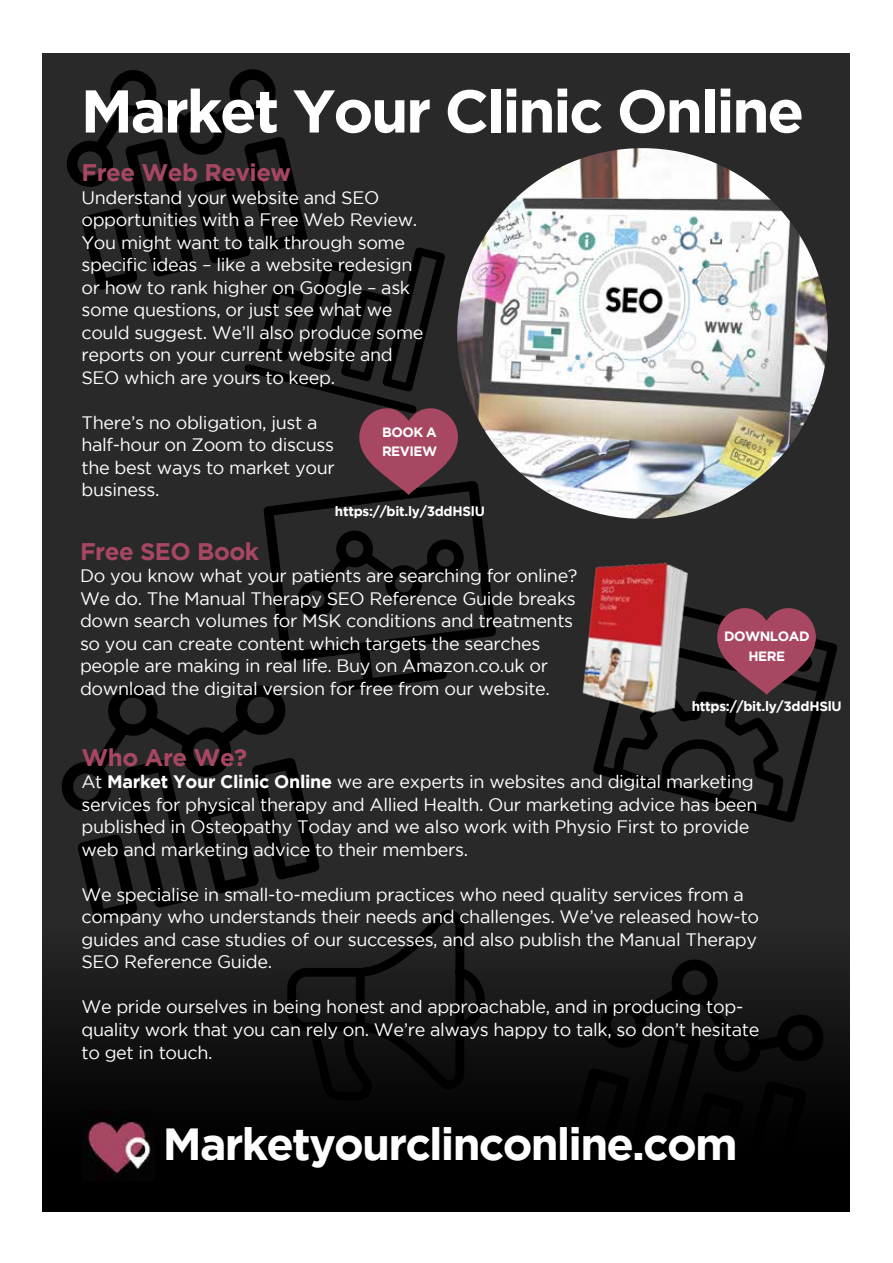
<style>
.page{position:relative;width:893px;height:1263px;background:#fff}
.page>*{position:absolute;margin:0;border:0;box-sizing:border-box;transform-origin:0 0}
.t1{font:700 60.3px "Gotham";letter-spacing:-.04em;color:#fff}
.t2{font:700 44.85px "Gotham";letter-spacing:-.04em;color:#fff}
.t3{font:700 24px "Gotham";letter-spacing:-.02em;color:#a84762}
.t4{font:18px/22.5px "Gotham";letter-spacing:-.02em;color:#fff}
.t5{font:700 13.5px/19.2px "Gotham";letter-spacing:-.02em;color:#fff;text-align:center}
.s1{font-weight:700}
</style>
<div class="page">
<div style="left:43px;top:53px;width:807px;height:1159px;background:#292929"></div>
<img style="left:457px;top:148px;width:371px;height:371px;border-radius:185px">
<svg style="left:67px;top:69px;width:240px;height:221px"></svg>
<svg style="left:62px;top:685px;width:258px;height:237px"></svg>
<svg style="left:258px;top:481px;width:238px;height:216px"></svg>
<svg style="left:593px;top:611px;width:244px;height:211px"></svg>
<img style="left:582px;top:562px;width:121px;height:161px">
<svg style="left:283px;top:906px;width:181px;height:21px"></svg>
<svg style="left:717px;top:608px;width:99px;height:87px"></svg>
<svg style="left:239px;top:242px;width:219px;height:253px"></svg>
<svg style="left:43px;top:927px;width:807px;height:285px"></svg>
<img style="left:82px;top:1111px;width:72px;height:70px">
<h1 class="t1" style="left:81px;top:84px;width:725px">Market Your Clinic Online</h1>
<h3 class="t3" style="left:81px;top:162px;width:211px">Free Web Review</h3>
<p class="t4" style="left:81px;top:187px;width:344px">Understand your website and SEO opportunities with a Free Web Review.<br>You might want to talk through some specific ideas – like a website redesign or how to rank higher on Google – ask some questions, or just see what we could suggest. We’ll also produce some reports on your current website and SEO which are yours to keep.</p>
<p class="t4" style="left:81px;top:412px;width:255px">There’s no obligation, just a half-hour on Zoom to discuss the best ways to market your business.</p>
<p class="t5" style="left:382px;top:423px;width:57px;text-align:left">BOOK A<br>REVIEW</p>
<p class="t5" style="left:335px;top:502px;width:151px">https://bit.ly/3ddHSlU</p>
<h3 class="t3" style="left:80px;top:540px;width:181px">Free SEO Book</h3>
<p class="t4" style="left:80px;top:566px;width:499px">Do you know what your patients are searching for online?<br>We do. The Manual Therapy SEO Reference Guide breaks down search volumes for MSK conditions and treatments so you can create content which targets the searches people are making in real life. Buy on Amazon.co.uk or download the digital version for free from our website.</p>
<p class="t5" style="left:724px;top:627px;width:87px">DOWNLOAD<br>HERE</p>
<p class="t5" style="left:692px;top:697px;width:151px">https://bit.ly/3ddHSlU</p>
<h3 class="t3" style="left:81px;top:747px;width:167px">Who Are We?</h3>
<p class="t4" style="left:81px;top:772px;width:678px">At <span class="s1">Market Your Clinic Online</span> we are experts in websites and digital marketing services for physical therapy and Allied Health. Our marketing advice has been published in Osteopathy Today and we also work with Physio First to provide web and marketing advice to their members.</p>
<p class="t4" style="left:81px;top:884px;width:679px">We specialise in small-to-medium practices who need quality services from a company who understands their needs and challenges. We’ve released how-to guides and case studies of our successes, and also publish the Manual Therapy SEO Reference Guide.</p>
<p class="t4" style="left:81px;top:997px;width:679px">We pride ourselves in being honest and approachable, and in producing top&shy;quality work that you can rely on. We’re always happy to talk, so don’t hesitate to get in touch.</p>
<h2 class="t2" style="left:163px;top:1124px;width:576px">Marketyourclinconline.com</h2>
</div>
